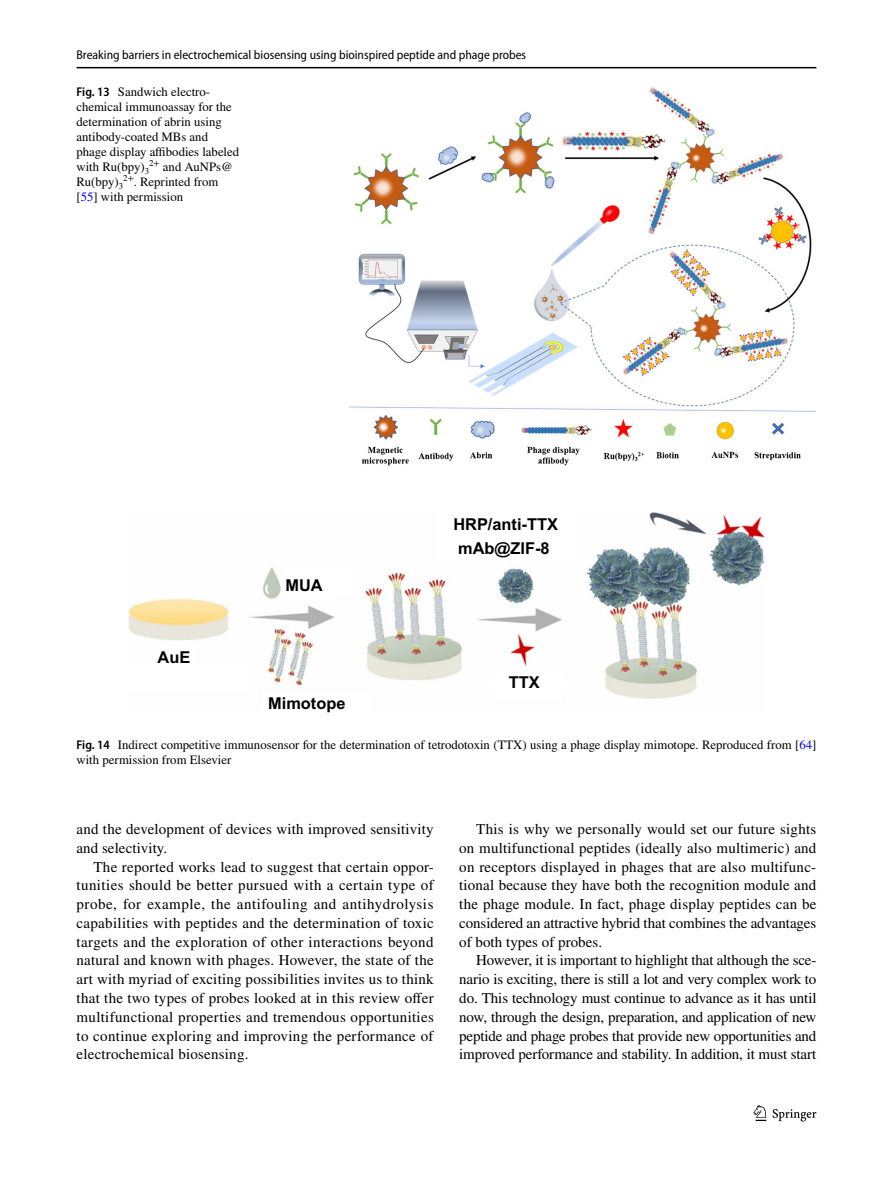
<style>
.page{position:relative;width:893px;height:1187px;background:#fff}
.page>*{position:absolute;margin:0;border:0;box-sizing:border-box;transform-origin:0 0}
.t1{font:700 16.35px/24.2px "Arial";color:#000}
.t2{font:15px/18.8px "STIX";letter-spacing:.005em;color:#000;text-align:justify}
.t3{font:12.75px/15px "STIX";color:#000}
.t4{font:semi-condensed 12.75px "Myriad Pro";color:#000}
.s1{font-family:"Myriad Pro";font-weight:600;font-stretch:semi-condensed}
.s2{color:#00f}
</style>
<div class="page">
<hr style="left:77px;top:67px;width:739px;height:1px;background:#000">
<svg style="left:753px;top:1105px;width:13px;height:15px"></svg>
<svg style="left:773px;top:1109px;width:43px;height:12px"></svg>
<img style="left:348px;top:87px;width:468px;height:378px">
<img style="left:128px;top:512px;width:637px;height:187px">
<p class="t4" style="left:77px;top:48px;width:451px">Breaking barriers in electrochemical biosensing using bioinspired peptide and phage probes</p>
<p class="t3" style="left:77px;top:85px;width:164px"><span class="s1">Fig. 13</span> Sandwich electro&shy;chemical immunoassay for the determination of abrin using antibody-coated MBs and phage display affibodies labeled with Ru(bpy)<sub>3</sub><sup>2+</sup> and AuNPs@<br>Ru(bpy)<sub>3</sub><sup>2+</sup>. Reprinted from [<span class="s2">55</span>] with permission</p>
<p class="t1" style="left:158px;top:645px;width:34px">AuE</p>
<p class="t1" style="left:285px;top:573px;width:39px">MUA</p>
<p class="t1" style="left:268px;top:691px;width:79px">Mimotope</p>
<p class="t1" style="left:453px;top:512px;width:106px">HRP/anti-TTX mAb@ZIF-8</p>
<p class="t1" style="left:509px;top:669px;width:32px">TTX</p>
<p class="t3" style="left:77px;top:738px;width:741px"><span class="s1">Fig. 14</span> Indirect competitive immunosensor for the determination of tetrodotoxin (TTX) using a phage display mimotope. Reproduced from [<span class="s2">64</span>] with permission from Elsevier</p>
<p class="t2" style="left:77px;top:820px;width:359px">and the development of devices with improved sensitivity and selectivity.</p>
<p class="t2" style="left:77px;top:858px;width:359px;text-indent:17px">The reported works lead to suggest that certain oppor&shy;tunities should be better pursued with a certain type of probe, for example, the antifouling and antihydrolysis capabilities with peptides and the determination of toxic targets and the exploration of other interactions beyond natural and known with phages. However, the state of the art with myriad of exciting possibilities invites us to think that the two types of probes looked at in this review offer multifunctional properties and tremendous opportunities to continue exploring and improving the performance of electrochemical biosensing.</p>
<p class="t2" style="left:459px;top:820px;width:359px;text-indent:17px">This is why we personally would set our future sights on multifunctional peptides (ideally also multimeric) and on receptors displayed in phages that are also multifunc&shy;tional because they have both the recognition module and the phage module. In fact, phage display peptides can be considered an attractive hybrid that combines the advantages of both types of probes.</p>
<p class="t2" style="left:459px;top:952px;width:359px;text-indent:17px">However, it is important to highlight that although the sce&shy;nario is exciting, there is still a lot and very complex work to do. This technology must continue to advance as it has until now, through the design, preparation, and application of new peptide and phage probes that provide new opportunities and improved performance and stability. In addition, it must start</p>
</div>
